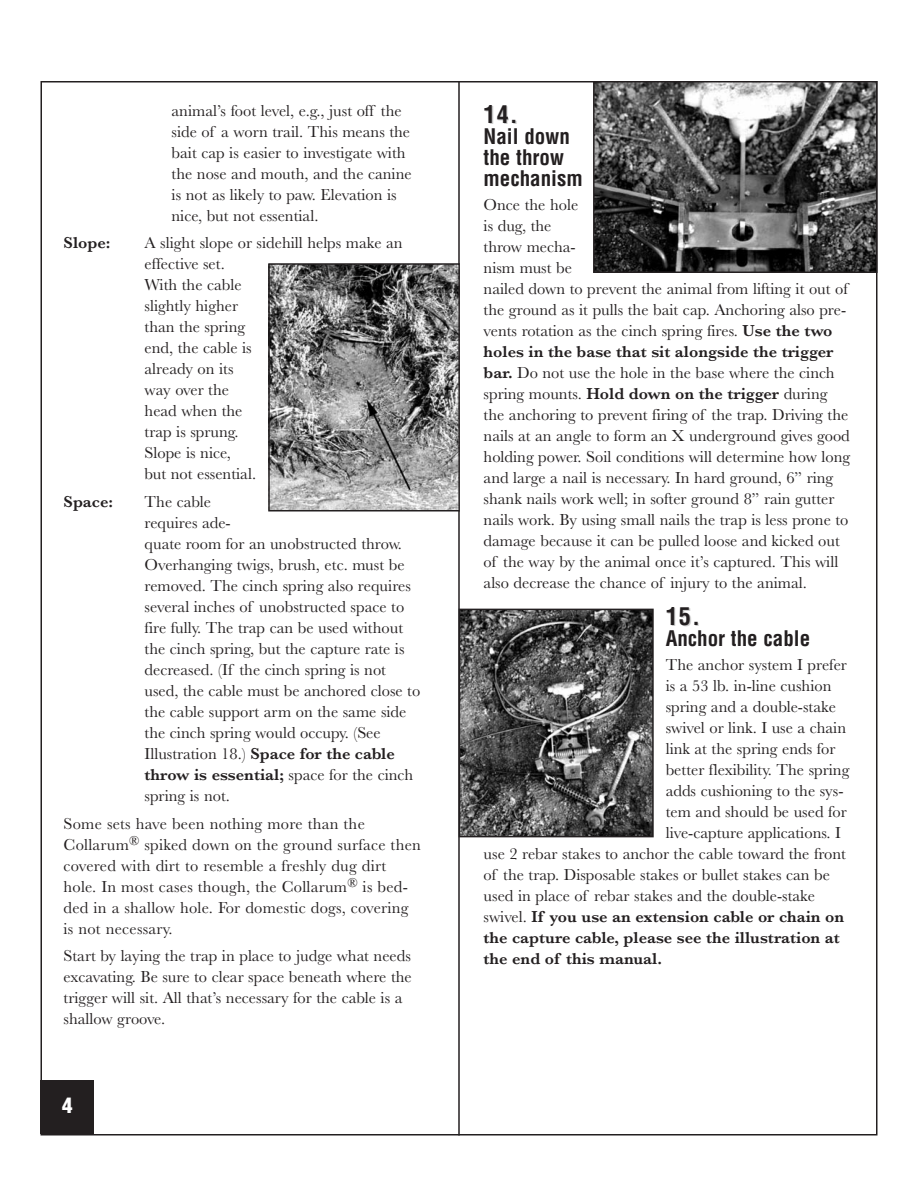
<style>
.page{position:relative;width:918px;height:1188px;background:#fff}
.page>*{position:absolute;margin:0;border:0;box-sizing:border-box;transform-origin:0 0}
.t1{font:700 condensed 24px "Helvetica LT";color:#231f20}
.t2{font:700 condensed 21px/21px "Helvetica LT";color:#231f20}
.t3{font:900 condensed 21px "Helvetica LT";color:#fff}
.t4{font:16.5px/21px "Baskerville";color:#231f20}
.t5{font:600 16.5px "Baskerville";color:#231f20}
.s1{font-weight:600}
.s2{font-weight:400}
</style>
<div class="page">
<hr style="left:458px;top:81px;width:2px;height:1055px;background:#231f20">
<img style="left:596px;top:84px;width:279px;height:186px">
<div style="left:593px;top:81px;width:285px;height:192px;border:2px solid #231f20"></div>
<img style="left:462px;top:612px;width:189px;height:222px">
<div style="left:459px;top:609px;width:195px;height:228px;border:2px solid #231f20"></div>
<img style="left:271px;top:266px;width:186px;height:243px">
<div style="left:268px;top:263px;width:192px;height:249px;border:2px solid #231f20"></div>
<div style="left:40px;top:1080px;width:54px;height:54px;background:#231f20"></div>
<p class="t4" style="left:172px;top:99px;width:242px">animal’s foot level, e.g., just off the side of a worn trail. This means the bait cap is easier to investigate with the nose and mouth, and the canine is not as likely to paw. Elevation is nice, but not essential.</p>
<p class="t5" style="left:64px;top:233px;width:48px">Slope:</p>
<p class="t4" style="left:145px;top:232px;width:260px">A slight slope or sidehill helps make an effective set.<br>With the cable<br>slightly higher<br>than the spring<br>end, the cable is<br>already on its<br>way over the<br>head when the<br>trap is sprung.<br>Slope is nice,<br>but not essential.</p>
<p class="t5" style="left:64px;top:492px;width:51px">Space:</p>
<p class="t4" style="left:145px;top:491px;width:277px">The cable<br>requires ade-<br>quate room for an unobstructed throw.<br>Overhanging twigs, brush, etc. must be removed. The cinch spring also requires several inches of unobstructed space to fire fully. The trap can be used without the cinch spring, but the capture rate is decreased. (If the cinch spring is not used, the cable must be anchored close to the cable support arm on the same side the cinch spring would occupy. (See Illustration 18.) <span class="s1">Space for the cable throw is essential;</span> space for the cinch spring is not.</p>
<p class="t4" style="left:64px;top:813px;width:359px">Some sets have been nothing more than the Collarum<sup>®</sup> spiked down on the ground surface then covered with dirt to resemble a freshly dug dirt hole. In most cases though, the Collarum<sup>®</sup> is bed&shy;ded in a shallow hole. For domestic dogs, covering is not necessary.</p>
<p class="t4" style="left:64px;top:945px;width:350px">Start by laying the trap in place to judge what needs excavating. Be sure to clear space beneath where the trigger will sit. All that’s necessary for the cable is a shallow groove.</p>
<p class="t3" style="left:62px;top:1093px;width:12px">4</p>
<h1 class="t1" style="left:484px;top:100px;width:36px">14.</h1>
<p class="t2" style="left:484px;top:126px;width:101px">Nail down the throw mechanism</p>
<p class="t4" style="left:484px;top:194px;width:368px">Once the hole<br>is dug, the<br>throw mecha-<br>nism must be<br>nailed down to prevent the animal from lifting it out of the ground as it pulls the bait cap. Anchoring also pre&shy;vents rotation as the cinch spring fires. <span class="s1">Use the two holes in the base that sit alongside the trigger bar.</span> Do not use the hole in the base where the cinch spring mounts. <span class="s1">Hold down on the trigger</span> during the anchoring to prevent firing of the trap. Driving the nails at an angle to form an X underground gives good holding power. Soil conditions will determine how long and large a nail is necessary. In hard ground, 6” ring shank nails work well; in softer ground 8” rain gutter nails work. By using small nails the trap is less prone to damage because it can be pulled loose and kicked out of the way by the animal once it’s captured. This will also decrease the chance of injury to the animal.</p>
<h1 class="t1" style="left:666px;top:602px;width:36px">15.</h1>
<p class="t2" style="left:666px;top:628px;width:146px">Anchor the cable</p>
<p class="t4" style="left:666px;top:654px;width:183px">The anchor system I prefer</p>
<p class="t4" style="left:666px;top:675px;width:167px">is a 53 lb. in-line cushion</p>
<p class="t4" style="left:666px;top:696px;width:172px">spring and a double-stake</p>
<p class="t4" style="left:666px;top:717px;width:182px">swivel or link. I use a chain</p>
<p class="t4" style="left:666px;top:738px;width:171px">link at the spring ends for</p>
<p class="t4" style="left:666px;top:759px;width:185px">better flexibility. The spring</p>
<p class="t4" style="left:666px;top:780px;width:179px">adds cushioning to the sys-</p>
<p class="t4" style="left:666px;top:801px;width:183px">tem and should be used for</p>
<p class="t4" style="left:666px;top:822px;width:177px">live-capture applications. I</p>
<p class="t4" style="left:484px;top:843px;width:364px">use 2 rebar stakes to anchor the cable toward the front</p>
<p class="t4" style="left:484px;top:864px;width:348px">of the trap. Disposable stakes or bullet stakes can be</p>
<p class="t4" style="left:484px;top:885px;width:333px">used in place of rebar stakes and the double-stake</p>
<p class="t5" style="left:484px;top:907px;width:362px"><span class="s2">swivel.</span> If you use an extension cable or chain on</p>
<p class="t5" style="left:484px;top:928px;width:358px">the capture cable, please see the illustration at</p>
<p class="t5" style="left:484px;top:949px;width:180px">the end of this manual.</p>
</div>
